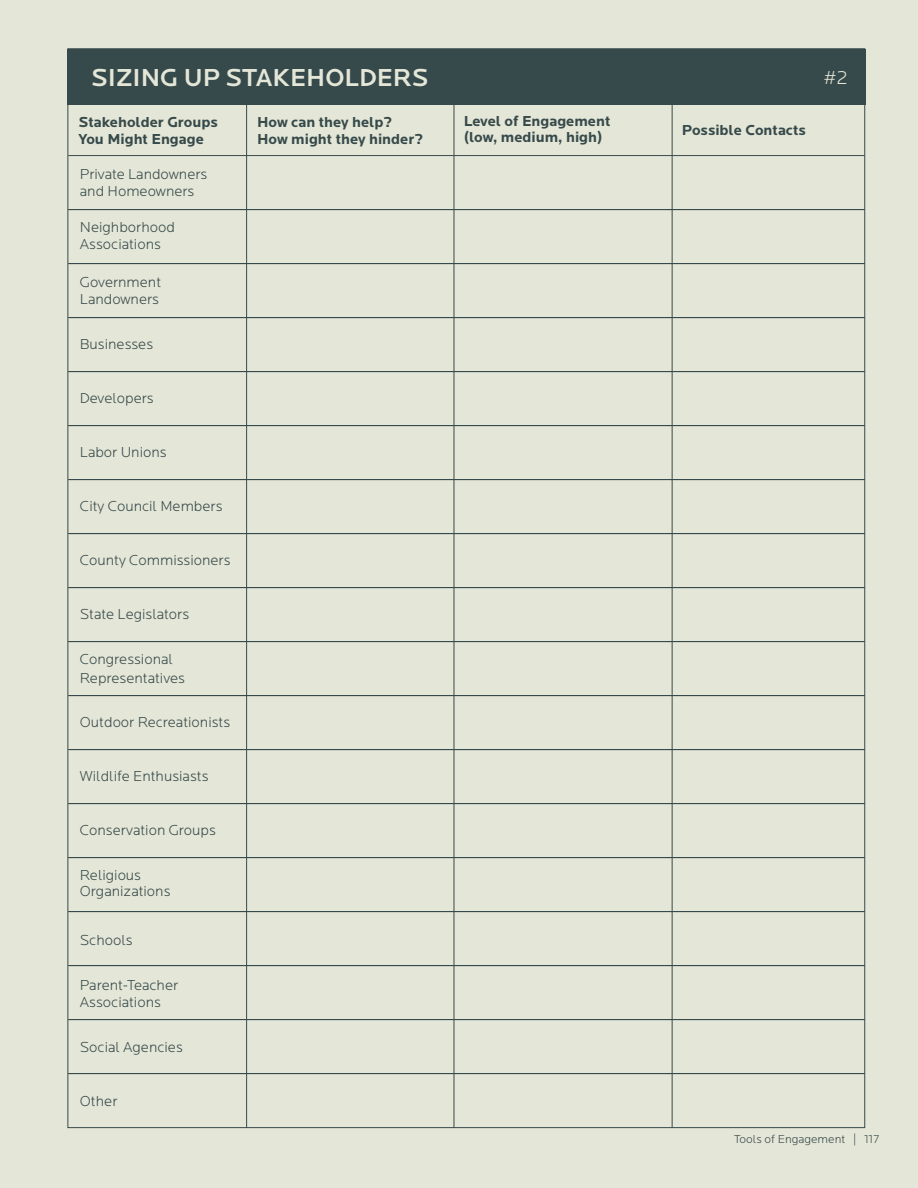
<style>
.page{position:relative;width:918px;height:1188px;background:#e4e6d7}
.page>*{position:absolute;margin:0;border:0;box-sizing:border-box;transform-origin:0 0}
.t1{font:500 25.5px "Locator";color:#e4e6d7}
.t2{font:300 19.5px "Locator";color:#e4e6d7}
.t3{font:300 15px/16.5px "Locator";color:#374a4b}
.t4{font:700 15px/16.5px "Locator";color:#374a4b}
.t5{font:300 12px "Locator";color:#374a4b}
</style>
<div class="page">
<div style="left:68px;top:49px;width:798px;height:56px;background:#374a4b"></div>
<hr style="left:68px;top:155px;width:797px;height:1px;background:#374a4b">
<hr style="left:68px;top:209px;width:797px;height:1px;background:#374a4b">
<hr style="left:68px;top:263px;width:797px;height:1px;background:#374a4b">
<hr style="left:68px;top:317px;width:797px;height:1px;background:#374a4b">
<hr style="left:68px;top:371px;width:797px;height:1px;background:#374a4b">
<hr style="left:68px;top:425px;width:797px;height:1px;background:#374a4b">
<hr style="left:68px;top:479px;width:797px;height:1px;background:#374a4b">
<hr style="left:68px;top:533px;width:797px;height:1px;background:#374a4b">
<hr style="left:68px;top:587px;width:797px;height:1px;background:#374a4b">
<hr style="left:68px;top:641px;width:797px;height:1px;background:#374a4b">
<hr style="left:68px;top:695px;width:797px;height:1px;background:#374a4b">
<hr style="left:68px;top:749px;width:797px;height:1px;background:#374a4b">
<hr style="left:68px;top:803px;width:797px;height:1px;background:#374a4b">
<hr style="left:68px;top:857px;width:797px;height:1px;background:#374a4b">
<hr style="left:68px;top:911px;width:797px;height:1px;background:#374a4b">
<hr style="left:68px;top:965px;width:797px;height:1px;background:#374a4b">
<hr style="left:68px;top:1019px;width:797px;height:1px;background:#374a4b">
<hr style="left:68px;top:1073px;width:797px;height:1px;background:#374a4b">
<hr style="left:246px;top:104px;width:1px;height:1024px;background:#374a4b">
<hr style="left:454px;top:104px;width:1px;height:1024px;background:#374a4b">
<hr style="left:672px;top:104px;width:1px;height:1024px;background:#374a4b">
<h1 class="t1" style="left:91px;top:63px;width:339px">SIZING UP STAKEHOLDERS</h1>
<h2 class="t2" style="left:823px;top:68px;width:26px">#2</h2>
<p class="t4" style="left:78px;top:114px;width:141px">Stakeholder Groups<br>You Might Engage</p>
<p class="t4" style="left:257px;top:114px;width:168px">How can they help?<br>How might they hinder?</p>
<p class="t4" style="left:464px;top:113px;width:148px">Level of Engagement (low, medium, high)</p>
<p class="t4" style="left:682px;top:122px;width:126px">Possible Contacts</p>
<p class="t3" style="left:80px;top:166px;width:129px">Private Landowners and Homeowners</p>
<p class="t3" style="left:80px;top:219px;width:97px">Neighborhood<br>Associations</p>
<p class="t3" style="left:80px;top:275px;width:83px">Government<br>Landowners</p>
<p class="t3" style="left:80px;top:336px;width:75px">Businesses</p>
<p class="t3" style="left:80px;top:390px;width:75px">Developers</p>
<p class="t3" style="left:80px;top:444px;width:88px">Labor Unions</p>
<p class="t3" style="left:80px;top:498px;width:144px">City Council Members</p>
<p class="t3" style="left:80px;top:552px;width:152px">County Commissioners</p>
<p class="t3" style="left:80px;top:606px;width:111px">State Legislators</p>
<p class="t3" style="left:80px;top:650px;width:107px;line-height:18.8px">Congressional<br>Representatives</p>
<p class="t3" style="left:80px;top:714px;width:152px">Outdoor Recreationists</p>
<p class="t3" style="left:80px;top:768px;width:130px">Wildlife Enthusiasts</p>
<p class="t3" style="left:80px;top:822px;width:138px">Conservation Groups</p>
<p class="t3" style="left:80px;top:867px;width:92px">Religious<br>Organizations</p>
<p class="t3" style="left:80px;top:932px;width:54px">Schools</p>
<p class="t3" style="left:80px;top:977px;width:100px">Parent-Teacher<br>Associations</p>
<p class="t3" style="left:80px;top:1039px;width:104px">Social Agencies</p>
<p class="t3" style="left:80px;top:1093px;width:39px">Other</p>
<p class="t5" style="left:734px;top:1132px;width:147px">Tools of Engagement | 117</p>
</div>
